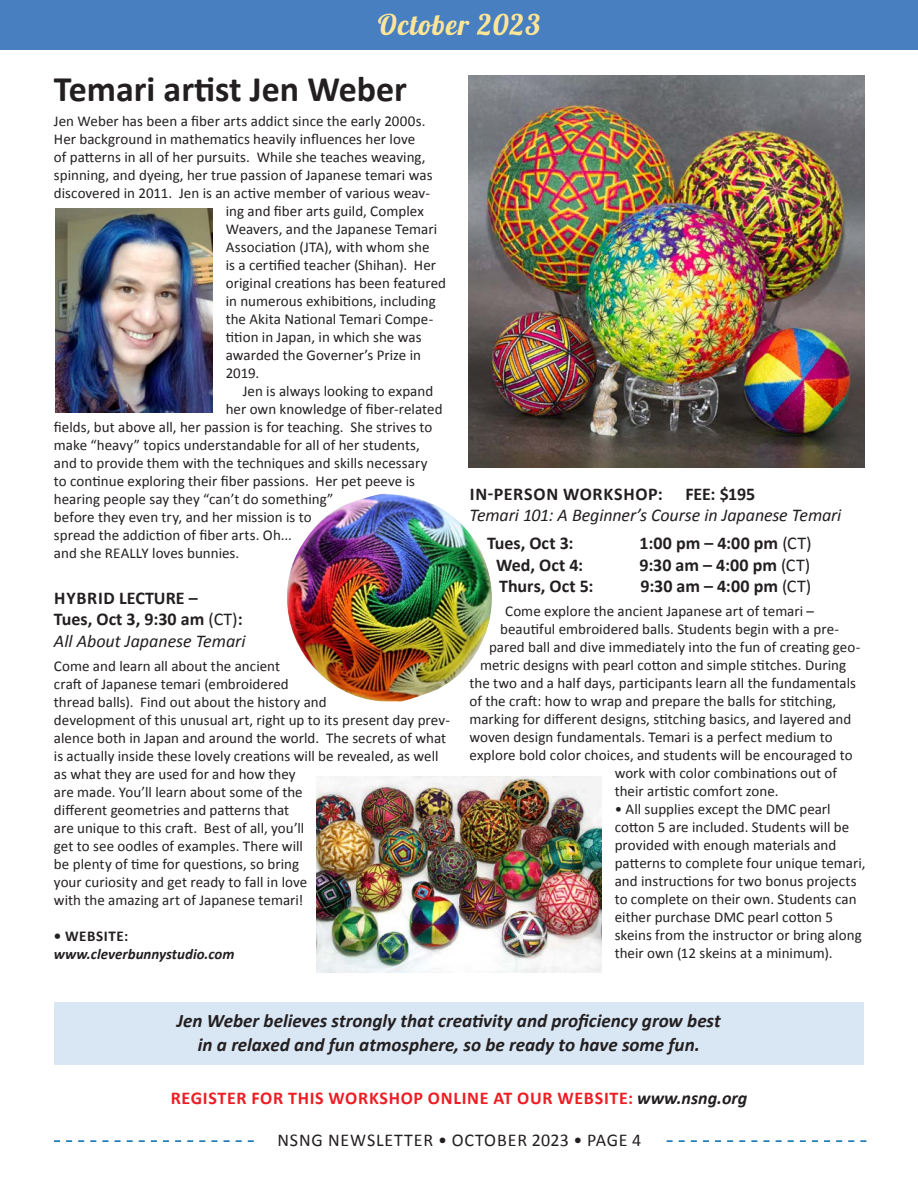
<style>
.page{position:relative;width:918px;height:1188px;background:#fff}
.page>*{position:absolute;margin:0;border:0;box-sizing:border-box;transform-origin:0 0}
.t1{font:700 36px "Calibri";color:#231f20}
.t2{font:28.5px "Lobster 1.4";letter-spacing:.04em;color:#ffe696}
.t3{font:italic 700 19.05px/24px "Calibri";color:#231f20;text-align:center}
.t4{font:700 18px/21.6px "Calibri";color:#231f20}
.t5{font:700 18px "Calibri";letter-spacing:.04em;color:#ee1d23}
.t6{font:italic 18px "Calibri";letter-spacing:-.005em;color:#231f20}
.t7{font:18px "Calibri";letter-spacing:.05em;color:#231f20}
.t8{font:700 18px "Calibri";letter-spacing:.04em;color:#231f20}
.t9{font:15px/18px "Calibri";color:#231f20}
.t10{font:italic 700 15px "Calibri";color:#231f20}
.t11{font:700 15px "Calibri";letter-spacing:.04em;color:#231f20}
.s1{font-weight:400}
.s2{font-weight:400;font-style:italic}
.s3{font-style:italic;color:#231f20}
</style>
<div class="page">
<div style="left:55px;top:1003px;width:809px;height:62px;background:#d9e6f4"></div>
<div style="left:0;top:0;width:918px;height:50px;background:#477fc1"></div>
<svg style="left:54px;top:1140px;width:200px;height:2px"></svg>
<svg style="left:667px;top:1140px;width:199px;height:2px"></svg>
<img style="left:55px;top:208px;width:157px;height:204px">
<img style="left:317px;top:777px;width:284px;height:196px">
<img style="left:468px;top:76px;width:396px;height:391px">
<img style="left:287px;top:493px;width:205px;height:209px">
<h2 class="t2" style="left:378px;top:7px;width:164px">October 2023</h2>
<h1 class="t1" style="left:54px;top:66px;width:355px">Temari artist Jen Weber</h1>
<p class="t9" style="left:54px;top:113px;width:373px">Jen Weber has been a fiber arts addict since the early 2000s.</p>
<p class="t9" style="left:54px;top:131px;width:363px">Her background in mathematics heavily influences her love</p>
<p class="t9" style="left:54px;top:149px;width:373px">of patterns in all of her pursuits. While she teaches weaving,</p>
<p class="t9" style="left:54px;top:167px;width:380px">spinning, and dyeing, her true passion of Japanese temari was</p>
<p class="t9" style="left:54px;top:185px;width:378px">discovered in 2011. Jen is an active member of various weav-</p>
<p class="t9" style="left:226px;top:203px;width:200px">ing and fiber arts guild, Complex</p>
<p class="t9" style="left:226px;top:221px;width:213px">Weavers, and the Japanese Temari</p>
<p class="t9" style="left:226px;top:239px;width:205px">Association (JTA), with whom she</p>
<p class="t9" style="left:226px;top:257px;width:212px">is a certified teacher (Shihan). Her</p>
<p class="t9" style="left:226px;top:275px;width:222px">original creations has been featured</p>
<p class="t9" style="left:226px;top:293px;width:212px">in numerous exhibitions, including</p>
<p class="t9" style="left:226px;top:311px;width:209px">the Akita National Temari Compe-</p>
<p class="t9" style="left:226px;top:329px;width:197px">tition in Japan, in which she was</p>
<p class="t9" style="left:226px;top:347px;width:197px">awarded the Governer’s Prize in</p>
<p class="t9" style="left:226px;top:365px;width:35px">2019.</p>
<p class="t9" style="left:243px;top:383px;width:192px">Jen is always looking to expand</p>
<p class="t9" style="left:226px;top:401px;width:218px">her own knowledge of fiber-related</p>
<p class="t9" style="left:54px;top:419px;width:380px">fields, but above all, her passion is for teaching. She strives to</p>
<p class="t9" style="left:54px;top:437px;width:367px">make “heavy” topics understandable for all of her students,</p>
<p class="t9" style="left:54px;top:455px;width:375px">and to provide them with the techniques and skills necessary</p>
<p class="t9" style="left:54px;top:473px;width:363px">to continue exploring their fiber passions. Her pet peeve is</p>
<p class="t9" style="left:54px;top:491px;width:281px">hearing people say they “can’t do something”</p>
<p class="t9" style="left:54px;top:509px;width:259px">before they even try, and her mission is to</p>
<p class="t9" style="left:54px;top:527px;width:240px">spread the addiction of fiber arts. Oh...</p>
<p class="t9" style="left:54px;top:545px;width:187px">and she REALLY loves bunnies.</p>
<p class="t4" style="left:54px;top:587px;width:193px">HYBRID LECTURE –<br>Tues, Oct 3, 9:30 am <span class="s1">(CT)</span>:<br><span class="s2">All About Japanese Temari</span></p>
<p class="t9" style="left:54px;top:657px;width:397px">Come and learn all about the ancient<br>craft of Japanese temari (embroidered<br>thread balls). Find out about the history and<br>development of this unusual art, right up to its present day prev&shy;alence both in Japan and around the world. The secrets of what is actually inside these lovely creations will be revealed, as well as what they are used for and how they<br>are made. You’ll learn about some of the<br>different geometries and patterns that<br>are unique to this craft. Best of all, you’ll<br>get to see oodles of examples. There will<br>be plenty of time for questions, so bring<br>your curiosity and get ready to fall in love<br>with the amazing art of Japanese temari!</p>
<p class="t11" style="left:54px;top:926px;width:76px">• WEBSITE:</p>
<p class="t10" style="left:54px;top:945px;width:182px">www.cleverbunnystudio.com</p>
<p class="t8" style="left:470px;top:482px;width:195px">IN-PERSON WORKSHOP:</p>
<p class="t4" style="left:686px;top:483px;width:71px">FEE: $195</p>
<p class="t6" style="left:470px;top:503px;width:373px">Temari 101: A Beginner’s Course in Japanese Temari</p>
<p class="t4" style="left:487px;top:532px;width:88px">Tues, Oct 3:</p>
<p class="t4" style="left:640px;top:532px;width:174px">1:00 pm – 4:00 pm <span class="s1">(CT)</span></p>
<p class="t4" style="left:496px;top:554px;width:89px">Wed, Oct 4:</p>
<p class="t4" style="left:640px;top:554px;width:172px">9:30 am – 4:00 pm <span class="s1">(CT)</span></p>
<p class="t4" style="left:499px;top:575px;width:96px">Thurs, Oct 5:</p>
<p class="t4" style="left:641px;top:575px;width:172px">9:30 am – 4:00 pm <span class="s1">(CT)</span></p>
<p class="t9" style="left:505px;top:602px;width:310px">Come explore the ancient Japanese art of temari –</p>
<p class="t9" style="left:500px;top:620px;width:340px">beautiful embroidered balls. Students begin with a pre-</p>
<p class="t9" style="left:489px;top:638px;width:373px">pared ball and dive immediately into the fun of creating geo-</p>
<p class="t9" style="left:480px;top:656px;width:368px">metric designs with pearl cotton and simple stitches. During</p>
<p class="t9" style="left:470px;top:674px;width:388px">the two and a half days, participants learn all the fundamentals</p>
<p class="t9" style="left:470px;top:692px;width:368px">of the craft: how to wrap and prepare the balls for stitching,</p>
<p class="t9" style="left:470px;top:710px;width:383px">marking for different designs, stitching basics, and layered and</p>
<p class="t9" style="left:470px;top:728px;width:365px">woven design fundamentals. Temari is a perfect medium to</p>
<p class="t9" style="left:470px;top:746px;width:385px">explore bold color choices, and students will be encouraged to</p>
<p class="t9" style="left:615px;top:764px;width:224px">work with color combinations out of</p>
<p class="t9" style="left:615px;top:782px;width:165px">their artistic comfort zone.</p>
<p class="t9" style="left:615px;top:800px;width:252px">• All supplies except the DMC pearl cotton 5 are included. Students will be provided with enough materials and patterns to complete four unique temari, and instructions for two bonus projects to complete on their own. Students can either purchase DMC pearl cotton 5 skeins from the instructor or bring along their own (12 skeins at a minimum).</p>
<p class="t3" style="left:177px;top:1009px;width:545px">Jen Weber believes strongly that creativity and proficiency grow best in a relaxed and fun atmosphere, so be ready to have some fun.</p>
<p class="t5" style="left:171px;top:1087px;width:578px">REGISTER FOR THIS WORKSHOP ONLINE AT OUR WEBSITE: <span class="s3">www.nsng.org</span></p>
<p class="t7" style="left:277px;top:1129px;width:365px">NSNG NEWSLETTER • OCTOBER 2023 • PAGE 4</p>
</div>
